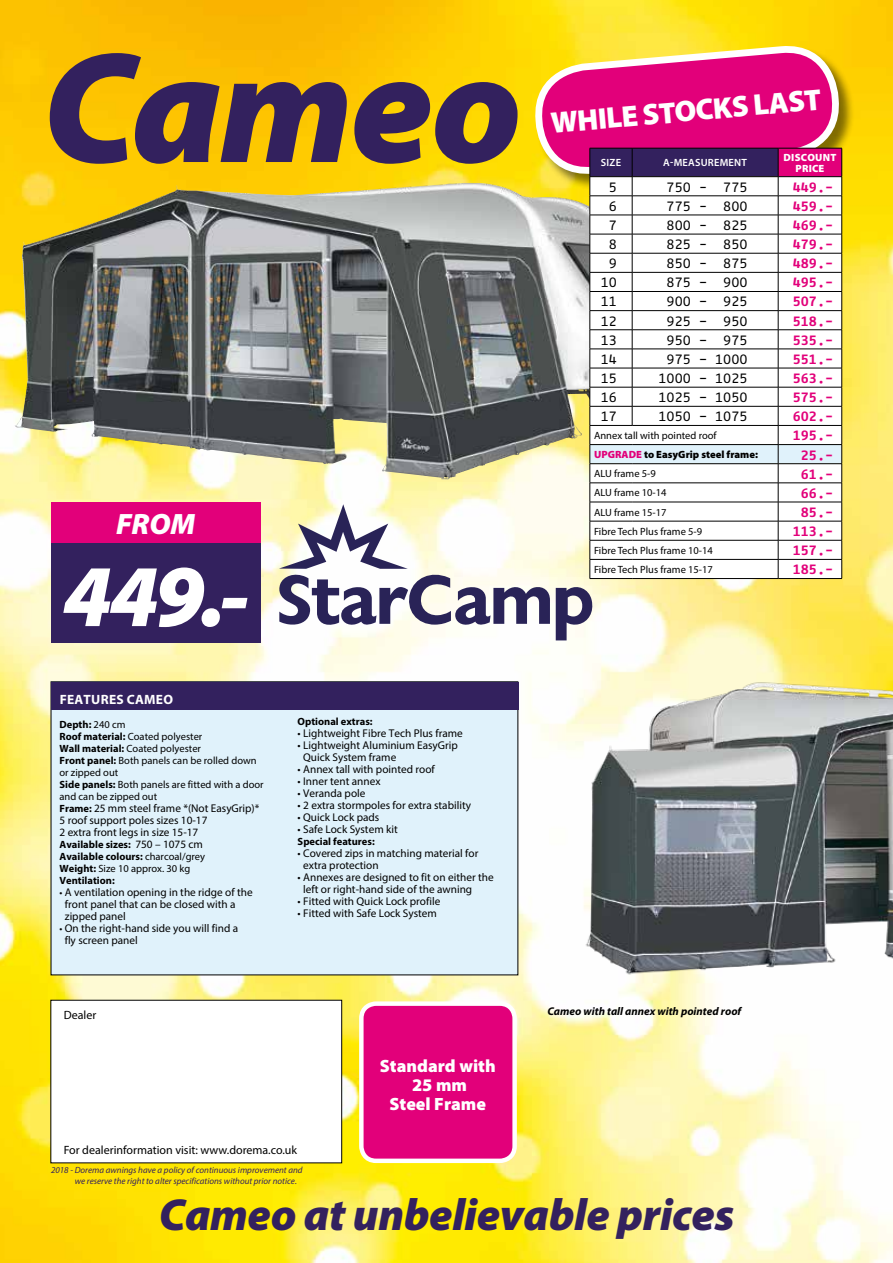
<style>
.page{position:relative;width:893px;height:1263px;background:#fff}
.page>*{position:absolute;margin:0;border:0;box-sizing:border-box;transform-origin:0 0}
.t1{font:italic 900 159px "Myriad Pro";letter-spacing:-.02em;color:#33215e}
.t2{font:italic 900 88.65px "Myriad Pro";color:#fff}
.t3{font:italic 900 45px "Myriad Pro";letter-spacing:-.01em;color:#33215e}
.t4{font:900 30px "Myriad Pro";color:#fff}
.t5{font:italic 900 29.55px "Myriad Pro";color:#fff}
.t6{font:900 17.85px/18.9px "Myriad Pro";color:#fff;text-align:center}
.t7{font:13.5px "Fago Mo";color:#000}
.t8{font:700 13.5px "Fago Mo";color:#e2007a}
.t9{font:700 13.5px "Myriad Pro";letter-spacing:.02em;color:#fff}
.t10{font:12px "Myriad Pro";color:#000}
.t11{font:11.25px/12px "Myriad Pro";color:#000}
.t12{font:italic 700 11.25px "Myriad Pro";color:#000}
.t13{font:10.5px/12px "Myriad Pro";color:#000}
.t14{font:700 10.5px/12px "Myriad Pro";color:#000}
.t15{font:900 10.5px "Myriad Pro";color:#000}
.t16{font:600 10.5px "Myriad Pro";letter-spacing:.02em;color:#fff}
.t17{font:900 10.5px/10.5px "Myriad Pro";letter-spacing:.02em;color:#fff;text-align:center}
.t18{font:italic 9px/10.5px "Myriad Pro";color:#33215e}
.s1{font-weight:700}
.s2{font-weight:700;font-size:10.5px}
.s3{font-weight:400;font-size:11.25px}
.s4{font-weight:400}
.s5{font-size:10.5px}
.s6{color:#e2007a}
</style>
<div class="page">
<img style="left:0;top:0;width:893px;height:1263px">
<div style="left:51px;top:682px;width:467px;height:293px;background:#e0f2fb"></div>
<div style="left:51px;top:682px;width:467px;height:28px;background:#33215e"></div>
<div style="left:51px;top:1000px;width:291px;height:163px;background:#fff"></div>
<img style="left:551px;top:648px;width:342px;height:331px">
<div style="left:51px;top:543px;width:209px;height:100px;background:#33215e"></div>
<div style="left:51px;top:502px;width:209px;height:41px;background:#e2007a"></div>
<div style="left:536px;top:46px;width:319px;height:144px;background:#000;opacity:.5"></div>
<div style="left:361px;top:1004px;width:154px;height:157px;background:#e2007a;border-radius:15px"></div>
<div style="left:359px;top:1001px;width:158px;height:162px;border:4px solid #fff;border-radius:15px"></div>
<img style="left:14px;top:183px;width:265px;height:281px">
<svg style="left:279px;top:45px;width:563px;height:595px"></svg>
<hr style="left:590px;top:578px;width:42px;height:1px;background:#000">
<hr style="left:632px;top:578px;width:146px;height:1px;background:#000">
<hr style="left:778px;top:578px;width:64px;height:1px;background:#000">
<h1 class="t1" style="left:42px;top:3px;width:482px">Cameo</h1>
<h3 class="t5" style="left:116px;top:504px;width:80px">FROM</h3>
<h2 class="t2" style="left:62px;top:537px;width:188px">449.-</h2>
<p class="t9" style="left:60px;top:690px;width:115px">FEATURES CAMEO</p>
<p class="t13" style="left:60px;top:718px;width:206px"><span class="s1">Depth:</span> 240 cm<br><span class="s1">Roof material:</span> Coated polyester<br><span class="s1">Wall material:</span> Coated polyester<br><span class="s1">Front panel:</span> Both panels can be rolled down or zipped out<br><span class="s1">Side panels:</span> Both panels are fitted with a door and can be zipped out</p>
<p class="t11" style="left:60px;top:802px;width:201px"><span class="s2">Frame:</span> 25 mm steel frame *(Not EasyGrip)*<br>5 roof support poles sizes 10-17<br>2 extra front legs in size 15-17</p>
<p class="t14" style="left:60px;top:838px;width:147px">Available sizes: <span class="s3">750 – 1075 cm<br></span>Available colours: <span class="s4">charcoal/grey<br></span>Weight: <span class="s4">Size 10 approx. 30 kg<br></span>Ventilation:</p>
<p class="t11" style="left:65px;top:886px;width:189px;text-indent:-5px"><span class="s5">•</span> A ventilation opening in the ridge of the front panel that can be closed with a zipped panel</p>
<p class="t11" style="left:65px;top:922px;width:175px;text-indent:-5px"><span class="s5">•</span> On the right-hand side you will find a fly screen panel</p>
<p class="t10" style="left:64px;top:1008px;width:34px">Dealer</p>
<p class="t14" style="left:298px;top:715px;width:76px">Optional extras:</p>
<p class="t11" style="left:298px;top:727px;width:167px">• Lightweight Fibre Tech Plus frame</p>
<p class="t11" style="left:303px;top:739px;width:156px;text-indent:-6px">• Lightweight Aluminium EasyGrip<br>Quick System frame</p>
<p class="t11" style="left:298px;top:763px;width:139px">• Annex tall with pointed roof</p>
<p class="t11" style="left:298px;top:775px;width:84px">• Inner tent annex</p>
<p class="t11" style="left:298px;top:787px;width:69px">• Veranda pole</p>
<p class="t11" style="left:298px;top:799px;width:175px">• 2 extra stormpoles for extra stability</p>
<p class="t11" style="left:298px;top:811px;width:83px">• Quick Lock pads</p>
<p class="t11" style="left:298px;top:823px;width:102px">• Safe Lock System kit</p>
<p class="t14" style="left:298px;top:835px;width:79px">Special features:</p>
<p class="t11" style="left:303px;top:847px;width:177px;text-indent:-6px">• Covered zips in matching material for extra protection</p>
<p class="t11" style="left:303px;top:871px;width:192px;text-indent:-6px">• Annexes are designed to fit on either the left or right-hand side of the awning</p>
<p class="t11" style="left:298px;top:895px;width:144px">• Fitted with Quick Lock profile</p>
<p class="t11" style="left:298px;top:907px;width:141px">• Fitted with Safe Lock System</p>
<h3 class="t6" style="left:380px;top:1056px;width:117px">Standard with<br>25 mm<br>Steel Frame</h3>
<p class="t10" style="left:64px;top:1142px;width:235px">For dealerinformation visit: www.dorema.co.uk</p>
<p class="t18" style="left:75px;top:1164px;width:229px;text-indent:-24px">2018 - Dorema awnings have a policy of continuous improvement and we reserve the right to alter specifications without prior notice.</p>
<h3 class="t4" style="left:549px;top:103px;width:273px;rotate:-5deg">WHILE STOCKS LAST</h3>
<p class="t16" style="left:601px;top:156px;width:22px">SIZE</p>
<p class="t16" style="left:663px;top:156px;width:85px">A-MEASUREMENT</p>
<p class="t17" style="left:784px;top:152px;width:54px">DISCOUNT<br>PRICE</p>
<p class="t7" style="left:609px;top:179px;width:10px">5</p>
<p class="t7" style="left:667px;top:179px;width:82px">750 - 775</p>
<p class="t8" style="left:793px;top:179px;width:42px">449.-</p>
<p class="t7" style="left:609px;top:198px;width:10px">6</p>
<p class="t7" style="left:667px;top:198px;width:82px">775 - 800</p>
<p class="t8" style="left:793px;top:198px;width:42px">459.-</p>
<p class="t7" style="left:609px;top:217px;width:10px">7</p>
<p class="t7" style="left:667px;top:217px;width:82px">800 - 825</p>
<p class="t8" style="left:793px;top:217px;width:42px">469.-</p>
<p class="t7" style="left:609px;top:236px;width:10px">8</p>
<p class="t7" style="left:667px;top:236px;width:82px">825 - 850</p>
<p class="t8" style="left:793px;top:236px;width:42px">479.-</p>
<p class="t7" style="left:609px;top:256px;width:10px">9</p>
<p class="t7" style="left:667px;top:256px;width:82px">850 - 875</p>
<p class="t8" style="left:793px;top:255px;width:42px">489.-</p>
<p class="t7" style="left:601px;top:275px;width:18px">10</p>
<p class="t7" style="left:667px;top:275px;width:82px">875 – 900</p>
<p class="t8" style="left:793px;top:274px;width:42px">495.-</p>
<p class="t7" style="left:601px;top:294px;width:18px">11</p>
<p class="t7" style="left:667px;top:294px;width:82px">900 – 925</p>
<p class="t8" style="left:793px;top:294px;width:42px">507.-</p>
<p class="t7" style="left:601px;top:313px;width:18px">12</p>
<p class="t7" style="left:667px;top:313px;width:82px">925 – 950</p>
<p class="t8" style="left:793px;top:313px;width:42px">518.-</p>
<p class="t7" style="left:601px;top:332px;width:18px">13</p>
<p class="t7" style="left:667px;top:332px;width:82px">950 – 975</p>
<p class="t8" style="left:793px;top:332px;width:42px">535.-</p>
<p class="t7" style="left:601px;top:351px;width:18px">14</p>
<p class="t7" style="left:667px;top:351px;width:82px">975 – 1000</p>
<p class="t8" style="left:793px;top:351px;width:42px">551.-</p>
<p class="t7" style="left:601px;top:370px;width:18px">15</p>
<p class="t7" style="left:658px;top:370px;width:91px">1000 – 1025</p>
<p class="t8" style="left:793px;top:370px;width:42px">563.-</p>
<p class="t7" style="left:601px;top:389px;width:18px">16</p>
<p class="t7" style="left:658px;top:389px;width:91px">1025 – 1050</p>
<p class="t8" style="left:793px;top:389px;width:42px">575.-</p>
<p class="t7" style="left:601px;top:409px;width:18px">17</p>
<p class="t7" style="left:658px;top:409px;width:91px">1050 – 1075</p>
<p class="t8" style="left:793px;top:408px;width:42px">602.-</p>
<p class="t13" style="left:594px;top:429px;width:124px">Annex tall with pointed roof</p>
<p class="t8" style="left:793px;top:427px;width:42px">195.-</p>
<p class="t15" style="left:594px;top:447px;width:165px"><span class="s6">UPGRADE</span> to EasyGrip steel frame:</p>
<p class="t8" style="left:801px;top:447px;width:34px">25.-</p>
<p class="t13" style="left:594px;top:467px;width:63px">ALU frame 5-9</p>
<p class="t8" style="left:801px;top:466px;width:34px">61.-</p>
<p class="t13" style="left:594px;top:487px;width:74px">ALU frame 10-14</p>
<p class="t8" style="left:801px;top:485px;width:34px">66.-</p>
<p class="t13" style="left:594px;top:506px;width:74px">ALU frame 15-17</p>
<p class="t8" style="left:801px;top:504px;width:34px">85.-</p>
<p class="t13" style="left:594px;top:525px;width:110px">Fibre Tech Plus frame 5-9</p>
<p class="t8" style="left:793px;top:523px;width:42px">113.-</p>
<p class="t13" style="left:594px;top:544px;width:120px">Fibre Tech Plus frame 10-14</p>
<p class="t8" style="left:793px;top:542px;width:42px">157.-</p>
<p class="t13" style="left:594px;top:563px;width:120px">Fibre Tech Plus frame 15-17</p>
<p class="t8" style="left:793px;top:561px;width:42px">185.-</p>
<p class="t12" style="left:547px;top:1004px;width:195px">Cameo with tall annex with pointed roof</p>
<h3 class="t3" style="left:159px;top:1184px;width:577px">Cameo at unbelievable prices</h3>
</div>
